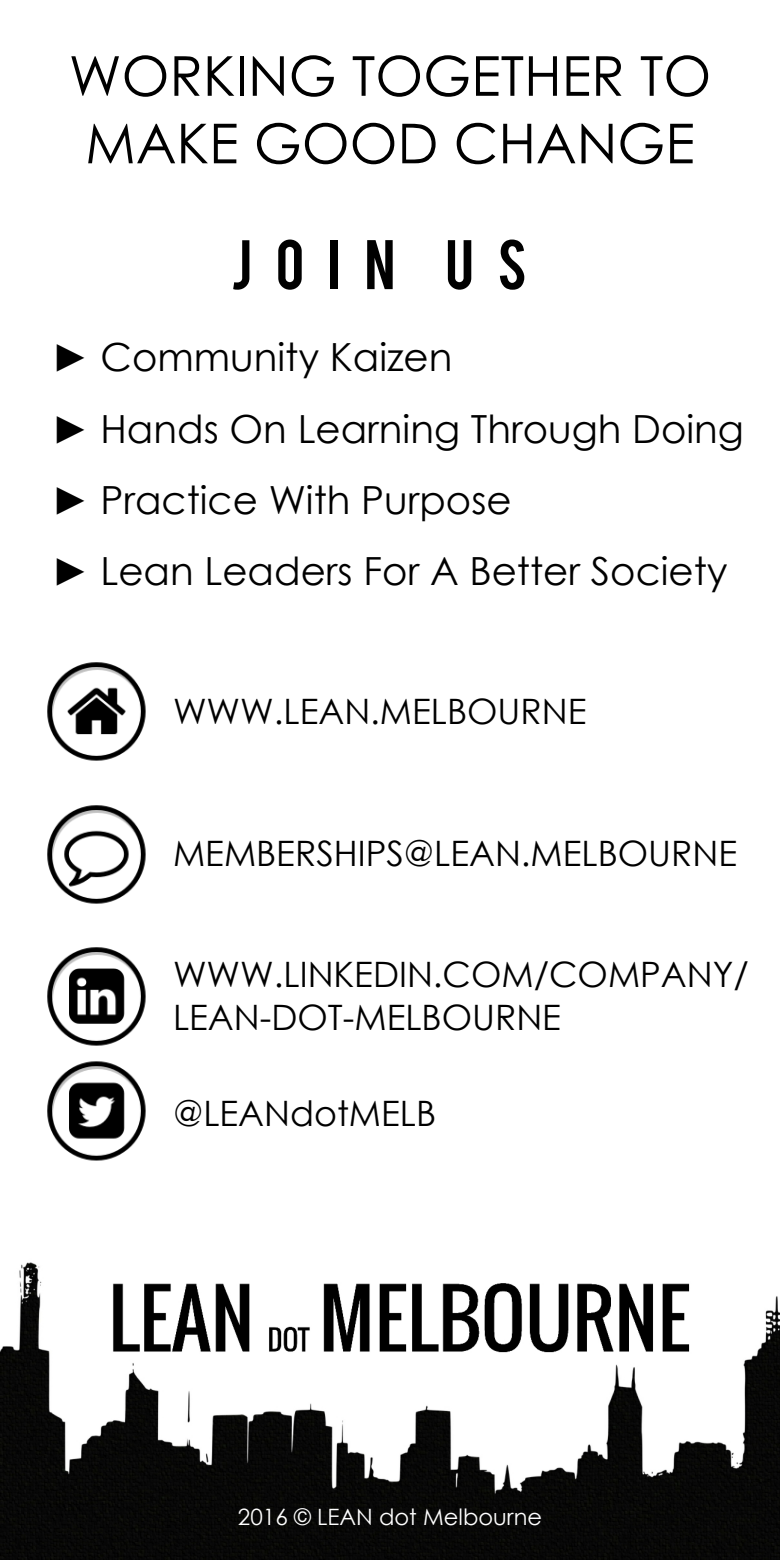
<style>
.page{position:relative;width:780px;height:1560px;background:#fff}
.page>*{position:absolute;margin:0;border:0;box-sizing:border-box;transform-origin:0 0}
.t1{font:55px/67.5px "Century Gothic";color:#000}
.t2{font:55px "Bebas";letter-spacing:.435em;color:#000}
.t3{font:38.75px/71.2px "Century Gothic";color:#000}
.t4{font:35px/43px "Century Gothic";color:#000}
.t5{font:22.5px "Century Gothic";color:#fff}
</style>
<div class="page">
<img style="left:47px;top:1061px;width:99px;height:100px">
<img style="left:47px;top:662px;width:99px;height:99px">
<img style="left:47px;top:805px;width:99px;height:99px">
<img style="left:47px;top:947px;width:99px;height:99px">
<img style="left:0;top:1262px;width:780px;height:297px">
<h1 class="t1" style="left:69px;top:47px;width:644px">WORKING TOGETHER TO<br>MAKE GOOD CHANGE</h1>
<h1 class="t2" style="left:230px;top:238px;width:298px">JOIN US</h1>
<p class="t3" style="left:51px;top:325px;width:694px">► Community Kaizen<br>► Hands On Learning Through Doing ► Practice With Purpose<br>► Lean Leaders For A Better Society</p>
<p class="t4" style="left:173px;top:692px;width:415px">WWW.LEAN.MELBOURNE</p>
<p class="t4" style="left:173px;top:835px;width:565px">MEMBERSHIPS@LEAN.MELBOURNE</p>
<p class="t4" style="left:173px;top:956px;width:577px">WWW.LINKEDIN.COM/COMPANY/<br>LEAN-DOT-MELBOURNE</p>
<p class="t4" style="left:173px;top:1094px;width:264px">@LEANdotMELB</p>
<p class="t5" style="left:238px;top:1508px;width:305px">2016 © LEAN dot Melbourne</p>
</div>
